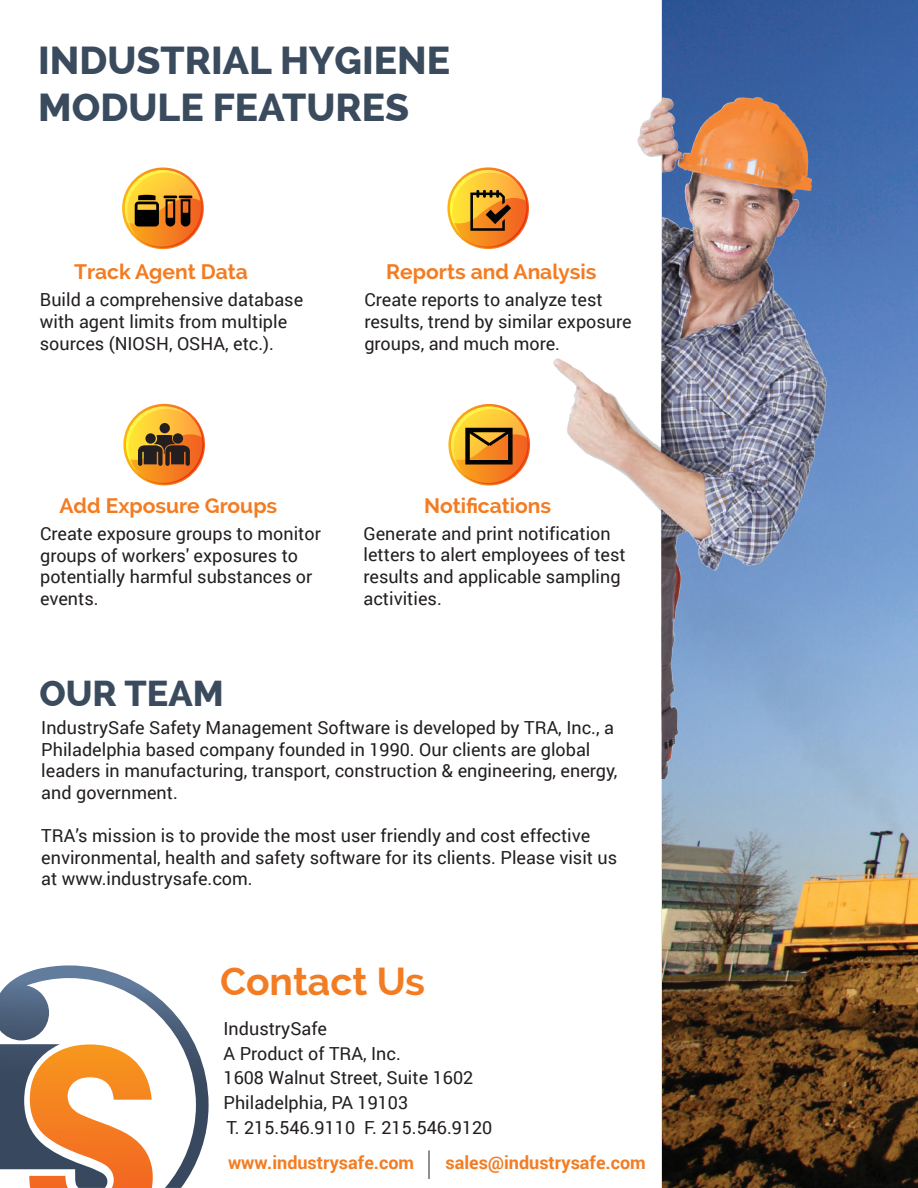
<style>
.page{position:relative;width:918px;height:1188px;background:#fff}
.page>*{position:absolute;margin:0;border:0;box-sizing:border-box;transform-origin:0 0}
.t1{font:800 39px/46.8px "Raleway";color:#3a4b5e}
.t2{font:700 39px "Raleway";color:#f37c22}
.t3{font:800 36px "Raleway";color:#3a4b5e}
.t4{font:700 21px "Raleway";color:#f37c22}
.t5{font:18px/21.6px "Roboto";color:#231f20}
.t6{font:700 18px "Roboto";color:#f37c22}
</style>
<div class="page">
<img style="left:662px;top:1px;width:256px;height:1187px">
<img style="left:447px;top:15px;width:468px;height:763px">
<svg style="left:450px;top:170px;width:78px;height:78px"></svg>
<svg style="left:448px;top:404px;width:82px;height:82px"></svg>
<svg style="left:451px;top:407px;width:78px;height:77px;background:#d99b46"></svg>
<svg style="left:122px;top:168px;width:82px;height:81px"></svg>
<svg style="left:126px;top:406px;width:78px;height:78px"></svg>
<svg style="left:0;top:965px;width:209px;height:223px"></svg>
<h1 class="t1" style="left:38px;top:37px;width:414px">INDUSTRIAL HYGIENE<br>MODULE FEATURES</h1>
<p class="t4" style="left:74px;top:259px;width:175px">Track Agent Data</p>
<p class="t4" style="left:386px;top:259px;width:212px">Reports and Analysis</p>
<p class="t5" style="left:364px;top:288px;width:269px">Create reports to analyze test results, trend by similar exposure groups, and much more.</p>
<p class="t5" style="left:40px;top:288px;width:265px">Build a comprehensive database with agent limits from multiple sources (NIOSH, OSHA, etc.).</p>
<p class="t4" style="left:60px;top:494px;width:219px">Add Exposure Groups</p>
<p class="t5" style="left:40px;top:522px;width:282px">Create exposure groups to monitor groups of workers' exposures to potentially harmful substances or events.</p>
<p class="t4" style="left:424px;top:494px;width:128px">Notifications</p>
<p class="t5" style="left:363px;top:522px;width:264px">Generate and print notification letters to alert employees of test results and applicable sampling activities.</p>
<h2 class="t3" style="left:39px;top:673px;width:186px">OUR TEAM</h2>
<p class="t5" style="left:41px;top:716px;width:577px">IndustrySafe Safety Management Software is developed by TRA, Inc., a Philadelphia based company founded in 1990. Our clients are global leaders in manufacturing, transport, construction &amp; engineering, energy, and government.</p>
<p class="t5" style="left:41px;top:824px;width:577px">TRA’s mission is to provide the most user friendly and cost effective environmental, health and safety software for its clients. Please visit us at www.industrysafe.com.</p>
<h1 class="t2" style="left:220px;top:959px;width:207px">Contact Us</h1>
<p class="t5" style="left:224px;top:1016px;width:251px;line-height:24.6px">IndustrySafe<br>A Product of TRA, Inc.<br>1608 Walnut Street, Suite 1602<br>Philadelphia, PA 19103</p>
<p class="t5" style="left:227px;top:1116px;width:267px">T. 215.546.9110 F. 215.546.9120</p>
<p class="t6" style="left:228px;top:1150px;width:188px">www.industrysafe.com</p>
<p class="t6" style="left:446px;top:1150px;width:202px">sales@industrysafe.com</p>
</div>
